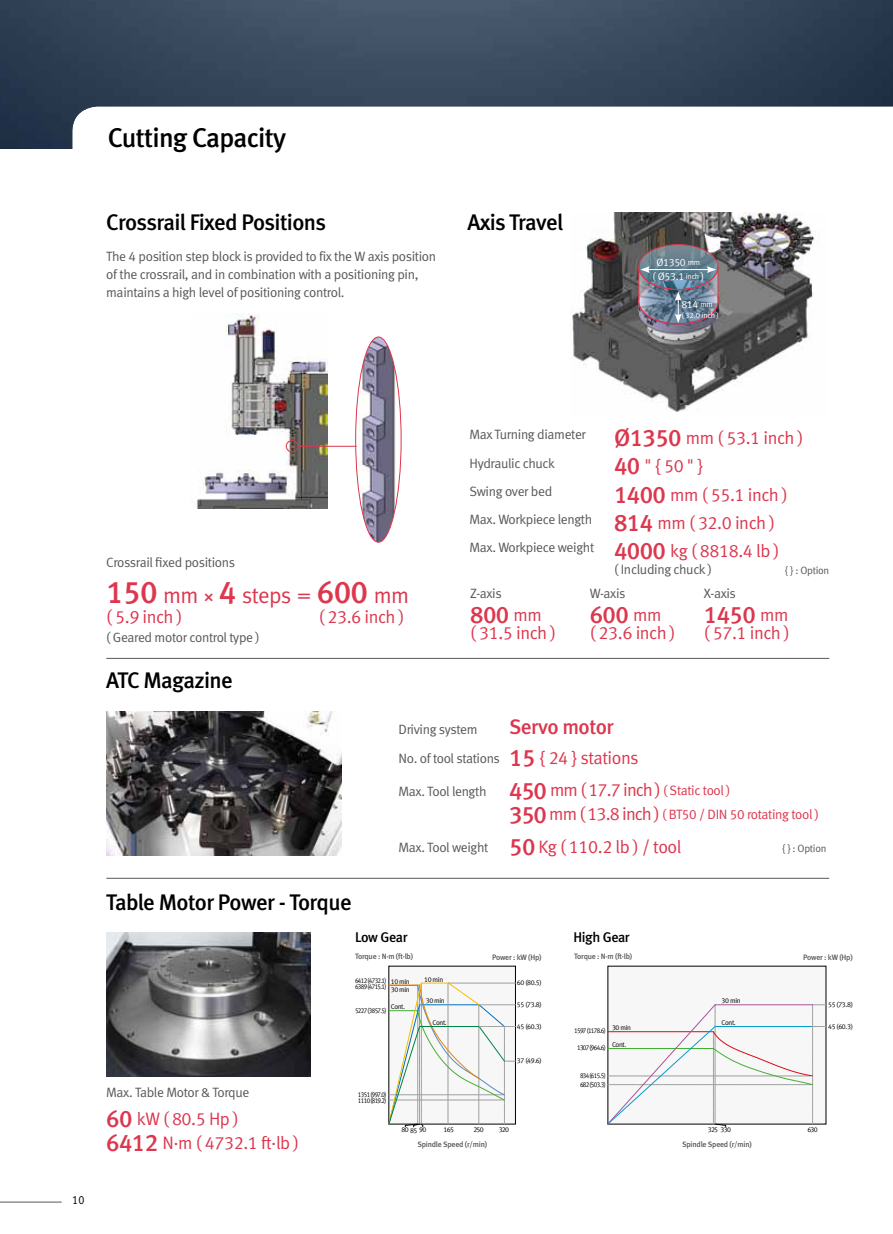
<style>
.page{position:relative;width:893px;height:1234px;background:#fff}
.page>*{position:absolute;margin:0;border:0;box-sizing:border-box;transform-origin:0 0}
.t1{font:27px "Meta Medium LF";letter-spacing:-.025em;color:#000}
.t2{font:24px "Meta Medium LF";letter-spacing:-.025em;color:#dc374e}
.t3{font:22.5px "Meta Medium LF";letter-spacing:-.03em;color:#000}
.t4{font:22.5px "Meta Normal LF";letter-spacing:-.03em;color:#dc374e}
.t5{font:21px "Meta Medium LF";letter-spacing:-.025em;color:#dc374e}
.t6{font:18px/24px "Meta Normal LF";letter-spacing:-.025em;color:#dc374e}
.t7{font:14.1px "Meta Medium LF";letter-spacing:-.025em;color:#000}
.t8{font:13.5px/18px "Meta Normal LF";letter-spacing:-.025em;color:#595757}
.t9{font:13.5px/22.8px "Meta Normal LF";letter-spacing:-.025em;color:#dc374e}
.t10{font:12px "Meta Normal LF";color:#000;scale:.9 1}
.t11{font:10.5px/14.2px "Meta Normal LF";letter-spacing:-.03em;color:#fff;text-align:center}
.t12{font:10.5px "Meta Normal LF";letter-spacing:-.025em;color:#595757}
.t13{font:7.95px "Meta Normal LF";letter-spacing:-.025em;color:#fff}
.t14{font:7.8px "Meta Medium LF";letter-spacing:-.025em;color:#595757}
.t15{font:7.05px "Meta Normal LF";letter-spacing:-.1em;color:#000}
.t16{font:7.05px "Meta Normal LF";letter-spacing:-.1em;color:#000;scale:.9 1}
.s1{font-size:7.95px}
.s2{font-family:"Meta Medium LF";font-size:31.5px}
.s3{font-family:"Meta Medium LF";font-size:24px;color:#dc374e}
.s4{font-size:18px;color:#dc374e}
.s5{font-family:"Meta Medium LF";font-size:24px}
.s6{font-family:"Meta Normal LF";font-size:18px}
.s7{color:#595757}
.s8{font-size:18px}
.s9{font-size:13.5px;color:#595757}
</style>
<div class="page">
<hr style="left:0;top:1201px;width:62px;height:1px;background:#595757">
<img style="left:0;top:0;width:893px;height:149px">
<hr style="left:106px;top:658px;width:723px;height:1px;background:#595757">
<img style="left:196px;top:314px;width:131px;height:194px">
<img style="left:357px;top:337px;width:44px;height:205px">
<div style="left:355px;top:336px;width:46px;height:206px;border:1px solid #dc374e;border-radius:50%"></div>
<div style="left:286px;top:440px;width:12px;height:12px;border:1px solid #dc374e;border-radius:50%"></div>
<hr style="left:298px;top:446px;width:59px;height:1px;background:#dc374e">
<img style="left:572px;top:213px;width:243px;height:199px">
<svg style="left:639px;top:244px;width:79px;height:45px"></svg>
<img style="left:638px;top:266px;width:81px;height:58px">
<hr style="left:106px;top:877px;width:723px;height:1px;background:#595757">
<img style="left:106px;top:711px;width:235px;height:144px">
<img style="left:106px;top:932px;width:205px;height:144px">
<div style="left:608px;top:965px;width:218px;height:158px;background:#f7f7f7"></div>
<svg style="left:607px;top:1003px;width:219px;height:123px"></svg>
<div style="left:389px;top:965px;width:126px;height:158px;background:#f7f7f7"></div>
<div style="left:389px;top:965px;width:127px;height:158px;border:1px solid #000"></div>
<svg style="left:388px;top:981px;width:127px;height:145px"></svg>
<hr style="left:389px;top:984px;width:30px;height:1px;background:#ef8200">
<h1 class="t1" style="left:108px;top:122px;width:180px">Cutting Capacity</h1>
<h3 class="t3" style="left:106px;top:209px;width:221px">Crossrail Fixed Positions</h3>
<p class="t8" style="left:106px;top:247px;width:331px">The 4 position step block is provided to fix the W axis position of the crossrail, and in combination with a positioning pin, maintains a high level of positioning control.</p>
<h3 class="t3" style="left:467px;top:209px;width:97px">Axis Travel</h3>
<p class="t11" style="left:652px;top:255px;width:53px">Ø1350 <span class="s1">mm<br></span>( Ø53.1 <span class="s1">inch</span> )</p>
<p class="t11" style="left:681px;top:297px;width:33px">814 <span class="s1">mm</span></p>
<p class="t13" style="left:681px;top:310px;width:39px">( 32.0 inch )</p>
<p class="t10" style="left:72px;top:1192px;width:15px">10</p>
<p class="t8" style="left:106px;top:553px;width:130px">Crossrail fixed positions</p>
<h3 class="t4" style="left:106px;top:582px;width:304px"><span class="s2">150</span> mm × <span class="s2">4</span> steps = <span class="s2">600</span> mm</h3>
<h3 class="t6" style="left:106px;top:604px;width:78px">( 5.9 inch )</h3>
<h3 class="t6" style="left:319px;top:604px;width:87px">( 23.6 inch )</h3>
<p class="t8" style="left:106px;top:628px;width:155px">( Geared motor control type )</p>
<h3 class="t3" style="left:106px;top:667px;width:128px">ATC Magazine</h3>
<p class="t8" style="left:469px;top:420px;width:335px;line-height:28.2px">Max Turning diameter <span class="s3">Ø1350</span> <span class="s4">mm ( 53.1 inch )<br></span>Hydraulic chuck</p>
<h3 class="t6" style="left:614px;top:454px;width:91px"><span class="s5">40</span> " { 50 " }</h3>
<p class="t8" style="left:469px;top:482px;width:84px">Swing over bed</p>
<h3 class="t6" style="left:614px;top:482px;width:175px"><span class="s5">1400</span> mm ( 55.1 inch )</h3>
<p class="t8" style="left:469px;top:505px;width:311px;line-height:28.2px">Max. Workpiece length <span class="s3">814</span> <span class="s4">mm ( 32.0 inch )<br></span>Max. Workpiece weight <span class="s3">4000</span> <span class="s4">kg ( 8818.4 lb )</span></p>
<p class="t8" style="left:614px;top:560px;width:99px">( Including chuck )</p>
<p class="t8" style="left:470px;top:584px;width:33px">Z-axis</p>
<h2 class="t2" style="left:470px;top:600px;width:73px">800 <span class="s6">mm</span></h2>
<h3 class="t6" style="left:470px;top:620px;width:87px">( 31.5 inch )</h3>
<p class="t12" style="left:785px;top:564px;width:46px">{ } : Option</p>
<p class="t8" style="left:590px;top:584px;width:37px">W-axis</p>
<h2 class="t2" style="left:590px;top:600px;width:73px">600 <span class="s6">mm</span></h2>
<h3 class="t6" style="left:590px;top:620px;width:87px">( 23.6 inch )</h3>
<p class="t8" style="left:704px;top:584px;width:33px">X-axis</p>
<h2 class="t2" style="left:704px;top:600px;width:86px">1450 <span class="s6">mm</span></h2>
<h3 class="t6" style="left:704px;top:620px;width:87px">( 57.1 inch )</h3>
<h3 class="t3" style="left:106px;top:888px;width:247px">Table Motor Power - Torque</h3>
<p class="t8" style="left:399px;top:720px;width:81px">Driving system</p>
<h3 class="t5" style="left:509px;top:714px;width:106px">Servo motor</h3>
<p class="t8" style="left:399px;top:749px;width:242px">No. of tool stations <span class="s3">15</span> <span class="s4">{ 24 } stations</span></p>
<p class="t9" style="left:509px;top:779px;width:311px;text-indent:-111px"><span class="s7">Max. Tool length</span> <span class="s5">450</span> <span class="s8">mm ( 17.7 inch )</span> ( Static tool )<br><span class="s5">350</span> <span class="s8">mm ( 13.8 inch )</span> ( BT50 / DIN 50 rotating tool )</p>
<h3 class="t6" style="left:399px;top:834px;width:284px"><span class="s9">Max. Tool weight</span> <span class="s5">50</span> Kg ( 110.2 lb ) / tool</h3>
<p class="t12" style="left:782px;top:842px;width:46px">{ } : Option</p>
<p class="t8" style="left:106px;top:1082px;width:145px">Max. Table Motor &amp; Torque</p>
<h3 class="t6" style="left:106px;top:1105px;width:194px"><span class="s5">60</span> kW ( 80.5 Hp )<br><span class="s5">6412</span> N·m ( 4732.1 ft·lb )</h3>
<p class="t7" style="left:573px;top:928px;width:58px">High Gear</p>
<p class="t7" style="left:355px;top:928px;width:54px">Low Gear</p>
<p class="t14" style="left:355px;top:951px;width:60px">Torque : N·m (ft·lb)</p>
<p class="t14" style="left:492px;top:952px;width:51px">Power : kW (Hp)</p>
<p class="t14" style="left:574px;top:951px;width:60px">Torque : N·m (ft·lb)</p>
<p class="t14" style="left:803px;top:952px;width:51px">Power : kW (Hp)</p>
<p class="t16" style="left:355px;top:975px;width:36px">6412 (4732.1)</p>
<p class="t15" style="left:391px;top:976px;width:21px">10 min</p>
<p class="t15" style="left:424px;top:974px;width:21px">10 min</p>
<p class="t15" style="left:391px;top:984px;width:21px">30 min</p>
<p class="t15" style="left:426px;top:996px;width:21px">30 min</p>
<p class="t15" style="left:391px;top:1002px;width:16px">Cont.</p>
<p class="t15" style="left:433px;top:1018px;width:16px">Cont.</p>
<p class="t15" style="left:517px;top:978px;width:26px">60 (80.5)</p>
<p class="t15" style="left:517px;top:1021px;width:26px">45 (60.3)</p>
<p class="t15" style="left:517px;top:1056px;width:26px">37 (49.6)</p>
<p class="t16" style="left:355px;top:982px;width:36px">6389 (4715.1)</p>
<p class="t15" style="left:722px;top:995px;width:21px">30 min</p>
<p class="t15" style="left:722px;top:1017px;width:16px">Cont.</p>
<p class="t15" style="left:517px;top:1000px;width:26px">55 (73.8)</p>
<p class="t15" style="left:828px;top:1000px;width:26px">55 (73.8)</p>
<p class="t15" style="left:828px;top:1021px;width:26px">45 (60.3)</p>
<p class="t16" style="left:355px;top:1006px;width:36px">5227 (3857.5)</p>
<p class="t15" style="left:612px;top:1022px;width:21px">30 min</p>
<p class="t15" style="left:612px;top:1039px;width:16px">Cont.</p>
<p class="t16" style="left:574px;top:1026px;width:36px">1597 (1178.6)</p>
<p class="t16" style="left:577px;top:1043px;width:33px">1307 (964.6)</p>
<p class="t16" style="left:580px;top:1079px;width:30px">682 (503.3)</p>
<p class="t16" style="left:580px;top:1071px;width:30px">834 (615.5)</p>
<p class="t16" style="left:358px;top:1089px;width:33px">1351 (997.0)</p>
<p class="t16" style="left:358px;top:1095px;width:33px">1110 (819.2)</p>
<p class="t15" style="left:401px;top:1125px;width:26px">80 85 90</p>
<p class="t15" style="left:444px;top:1125px;width:12px">165</p>
<p class="t15" style="left:473px;top:1125px;width:12px">250</p>
<p class="t15" style="left:499px;top:1125px;width:12px">320</p>
<p class="t15" style="left:708px;top:1125px;width:25px">325 330</p>
<p class="t15" style="left:807px;top:1125px;width:12px">630</p>
<p class="t14" style="left:417px;top:1139px;width:71px">Spindle Speed (r/min)</p>
<p class="t14" style="left:682px;top:1139px;width:71px">Spindle Speed (r/min)</p>
</div>
